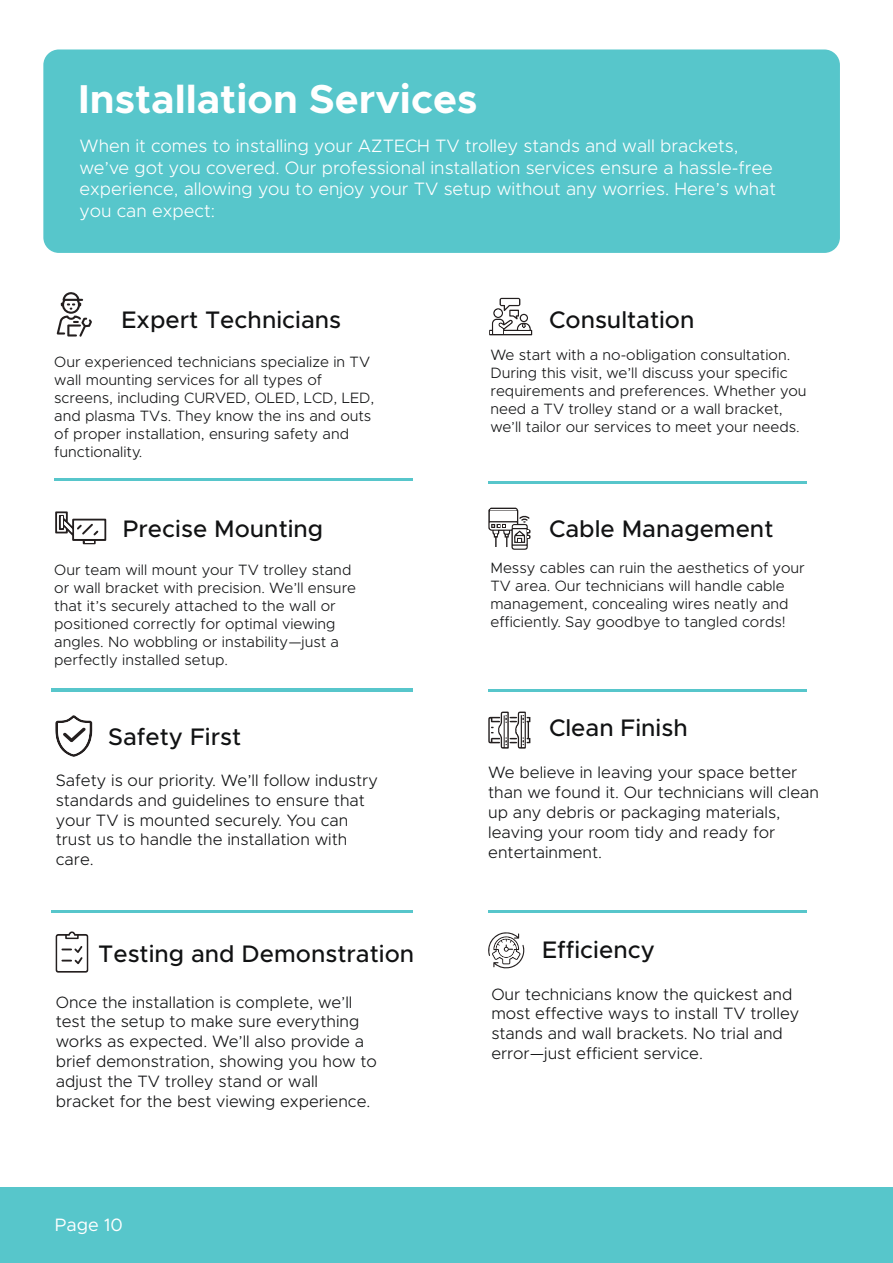
<style>
.page{position:relative;width:893px;height:1263px;background:#fff}
.page>*{position:absolute;margin:0;border:0;box-sizing:border-box;transform-origin:0 0}
.t1{font:700 40.5px "Metropolis";color:#fff}
.t2{font:500 24px "Metropolis";color:#111213}
.t3{font:300 18px/21.6px "Metropolis";color:#fff}
.t4{font:18px "Metropolis";color:#fff}
.t5{font:300 16.5px/19.8px "Metropolis";color:#111213}
.t6{font:300 15px/18px "Metropolis";color:#111213}
</style>
<div class="page">
<div style="left:0;top:1187px;width:893px;height:76px;background:#57c6cb"></div>
<div style="left:43px;top:49px;width:797px;height:204px;background:#57c6cb;border-radius:16px"></div>
<hr style="left:54px;top:478px;width:359px;height:2px;background:#57c6cb">
<hr style="left:51px;top:688px;width:362px;height:4px;background:#57c6cb">
<hr style="left:51px;top:910px;width:362px;height:3px;background:#57c6cb">
<hr style="left:488px;top:689px;width:318px;height:3px;background:#57c6cb">
<hr style="left:488px;top:481px;width:318px;height:2px;background:#57c6cb">
<svg style="left:57px;top:292px;width:35px;height:45px"></svg>
<svg style="left:489px;top:297px;width:44px;height:39px"></svg>
<svg style="left:55px;top:511px;width:52px;height:34px"></svg>
<svg style="left:488px;top:508px;width:43px;height:42px"></svg>
<svg style="left:55px;top:715px;width:38px;height:42px"></svg>
<svg style="left:488px;top:711px;width:42px;height:38px"></svg>
<hr style="left:488px;top:910px;width:318px;height:3px;background:#57c6cb">
<svg style="left:55px;top:931px;width:34px;height:42px"></svg>
<svg style="left:488px;top:932px;width:37px;height:37px"></svg>
<h1 class="t1" style="left:78px;top:73px;width:401px">Installation Services</h1>
<p class="t3" style="left:80px;top:135px;width:698px">When it comes to installing your AZTECH TV trolley stands and wall brackets, we’ve got you covered. Our professional installation services ensure a hassle-free experience, allowing you to enjoy your TV setup without any worries. Here’s what you can expect:</p>
<h2 class="t2" style="left:121px;top:304px;width:221px">Expert Technicians</h2>
<p class="t6" style="left:54px;top:353px;width:322px">Our experienced technicians specialize in TV wall mounting services for all types of screens, including CURVED, OLED, LCD, LED, and plasma TVs. They know the ins and outs of proper installation, ensuring safety and functionality.</p>
<h2 class="t2" style="left:123px;top:513px;width:202px">Precise Mounting</h2>
<p class="t6" style="left:54px;top:560px;width:303px">Our team will mount your TV trolley stand or wall bracket with precision. We’ll ensure that it’s securely attached to the wall or positioned correctly for optimal viewing angles. No wobbling or instability—just a perfectly installed setup.</p>
<h2 class="t2" style="left:108px;top:722px;width:134px">Safety First</h2>
<p class="t5" style="left:56px;top:770px;width:324px">Safety is our priority. We’ll follow industry standards and guidelines to ensure that your TV is mounted securely. You can trust us to handle the installation with care.</p>
<h2 class="t2" style="left:98px;top:939px;width:317px">Testing and Demonstration</h2>
<p class="t5" style="left:56px;top:992px;width:323px">Once the installation is complete, we’ll test the setup to make sure everything works as expected. We’ll also provide a brief demonstration, showing you how to adjust the TV trolley stand or wall bracket for the best viewing experience.</p>
<p class="t4" style="left:55px;top:1214px;width:70px">Page 10</p>
<h2 class="t2" style="left:549px;top:304px;width:147px">Consultation</h2>
<p class="t6" style="left:490px;top:346px;width:318px">We start with a no-obligation consultation.<br>During this visit, we’ll discuss your specific requirements and preferences. Whether you need a TV trolley stand or a wall bracket, we’ll tailor our services to meet your needs.</p>
<h2 class="t2" style="left:549px;top:513px;width:226px">Cable Management</h2>
<p class="t6" style="left:490px;top:559px;width:316px">Messy cables can ruin the aesthetics of your TV area. Our technicians will handle cable management, concealing wires neatly and efficiently. Say goodbye to tangled cords!</p>
<h2 class="t2" style="left:549px;top:713px;width:140px">Clean Finish</h2>
<p class="t5" style="left:488px;top:763px;width:332px">We believe in leaving your space better than we found it. Our technicians will clean up any debris or packaging materials, leaving your room tidy and ready for entertainment.</p>
<h2 class="t2" style="left:542px;top:934px;width:115px">Efficiency</h2>
<p class="t5" style="left:491px;top:984px;width:310px">Our technicians know the quickest and most effective ways to install TV trolley stands and wall brackets. No trial and error—just efficient service.</p>
</div>
